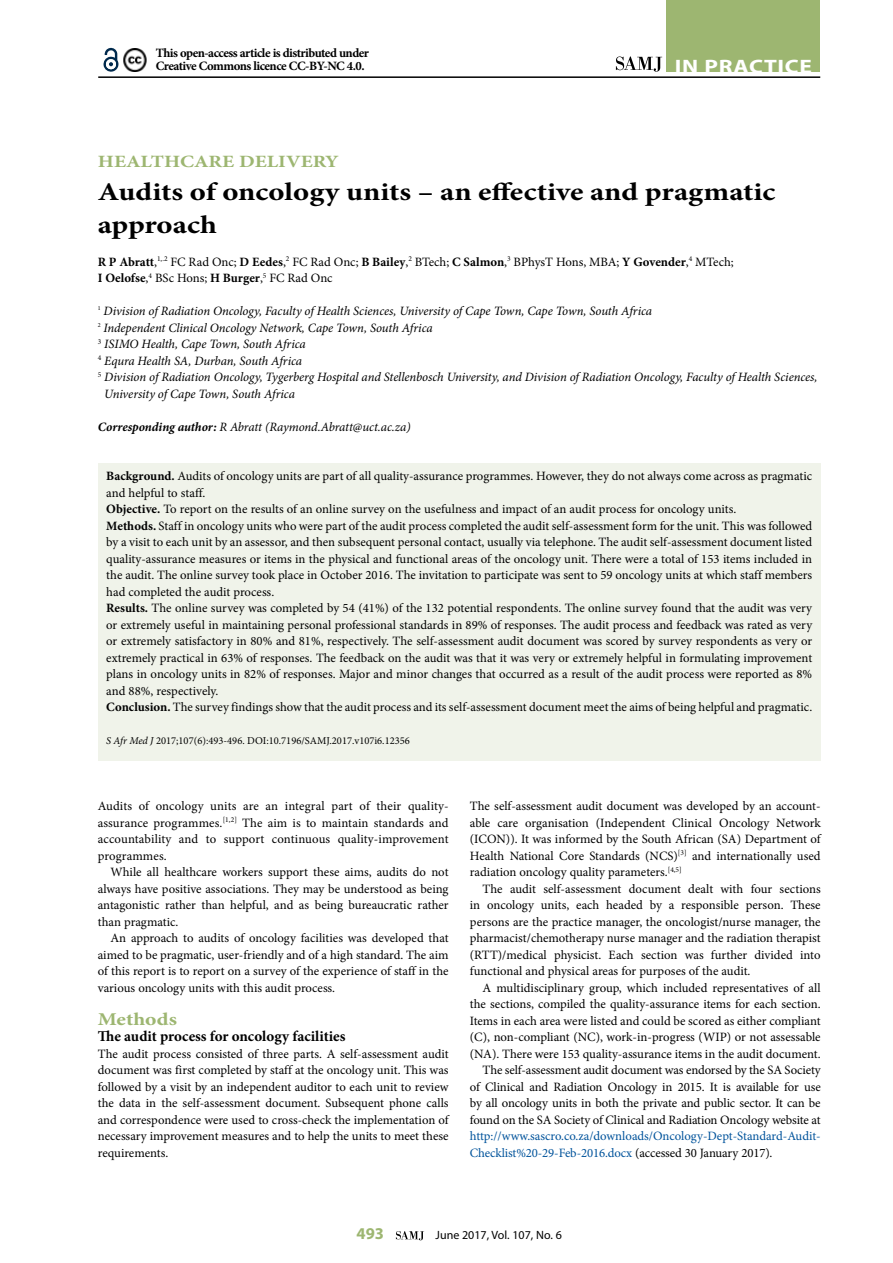
<style>
.page{position:relative;width:893px;height:1263px;background:#fff}
.page>*{position:absolute;margin:0;border:0;box-sizing:border-box;transform-origin:0 0}
.t1{font:700 25.5px/33px "Minion Pro";color:#000;scale:1.2 1}
.t2{font:700 19.5px "Myriad Pro";letter-spacing:.03em;color:#fff;scale:1.2 1}
.t3{font:700 18px "Minion Pro";color:#9db671;scale:1.2 1}
.t4{font:700 17.25px "Minion Pro";color:#9db671;scale:1.2 1}
.t5{font:700 16.5px "Myriad Pro";color:#9db671}
.t6{font:700 15px "Minion Pro";color:#000}
.t7{font:12.75px/16.5px "Minion Pro";letter-spacing:-.005em;color:#000;text-align:justify}
.t8{font:italic 12.75px "Minion Pro";letter-spacing:-.005em;color:#000}
.t9{font:12.75px/16.5px "Minion Pro";letter-spacing:-.01em;color:#00539b}
.t10{font:700 12.75px/13.5px "Minion Pro";letter-spacing:-.04em;color:#000}
.t11{font:12px "Myriad Pro";color:#000}
.t12{font:10.5px "Minion Pro";color:#000}
.s1{font-weight:700}
.s2{font-style:italic}
.s3{color:#000}
</style>
<div class="page">
<svg style="left:396px;top:1231px;width:28px;height:9px"></svg>
<hr style="left:98px;top:76px;width:722px;height:2px;background:#000">
<div style="left:667px;top:0;width:153px;height:72px;background:#9db671"></div>
<svg style="left:616px;top:57px;width:46px;height:15px"></svg>
<svg style="left:103px;top:47px;width:16px;height:25px"></svg>
<img style="left:123px;top:48px;width:24px;height:23px">
<div style="left:98px;top:464px;width:723px;height:297px;background:#f0f3ea"></div>
<p class="t10" style="left:156px;top:46px;width:215px">This open-access article is distributed under<br>Creative Commons licence CC-BY-NC 4.0.</p>
<h2 class="t2" style="left:675px;top:54px;width:116px">IN PRACTICE</h2>
<h3 class="t4" style="left:98px;top:149px;width:202px">HEALTHCARE DELIVERY</h3>
<h1 class="t1" style="left:98px;top:175px;width:566px">Audits of oncology units – an effective and pragmatic approach</h1>
<p class="t7" style="left:98px;top:253px;width:637px"><span class="s1">R P Abratt</span>,<sup>1,.2</sup> FC Rad Onc; <span class="s1">D Eedes</span>,<sup>2</sup> FC Rad Onc; <span class="s1">B Bailey</span>,<sup>2</sup> BTech; <span class="s1">C Salmon</span>,<sup>3</sup> BPhysT Hons, MBA; <span class="s1">Y Govender</span>,<sup>4</sup> MTech;<br><span class="s1">I Oelofse</span>,<sup>4</sup> BSc Hons; <span class="s1">H Burger</span>,<sup>5</sup> FC Rad Onc</p>
<p class="t8" style="left:98px;top:302px;width:556px"><sup>1</sup> Division of Radiation Oncology, Faculty of Health Sciences, University of Cape Town, Cape Town, South Africa</p>
<p class="t8" style="left:98px;top:319px;width:336px"><sup>2</sup> Independent Clinical Oncology Network, Cape Town, South Africa</p>
<p class="t8" style="left:98px;top:335px;width:210px"><sup>3</sup> ISIMO Health, Cape Town, South Africa</p>
<p class="t8" style="left:98px;top:352px;width:206px"><sup>4</sup> Equra Health SA, Durban, South Africa</p>
<p class="t8" style="left:98px;top:368px;width:721px"><sup>5</sup> Division of Radiation Oncology, Tygerberg Hospital and Stellenbosch University, and Division of Radiation Oncology, Faculty of Health Sciences,</p>
<p class="t8" style="left:104px;top:385px;width:192px">University of Cape Town, South Africa</p>
<p class="t8" style="left:98px;top:418px;width:314px"><span class="s1">Corresponding author:</span> R Abratt (Raymond.Abratt@uct.ac.za)</p>
<p class="t7" style="left:106px;top:468px;width:707px;text-align:left"><span class="s1">Background.</span> Audits of oncology units are part of all quality-assurance programmes. However, they do not always come across as pragmatic and helpful to staff.<br><span class="s1">Objective.</span> To report on the results of an online survey on the usefulness and impact of an audit process for oncology units.<br><span class="s1">Methods.</span> Staff in oncology units who were part of the audit process completed the audit self-assessment form for the unit. This was followed by a visit to each unit by an assessor, and then subsequent personal contact, usually via telephone. The audit self-assessment document listed quality-assurance measures or items in the physical and functional areas of the oncology unit. There were a total of 153 items included in the audit. The online survey took place in October 2016. The invitation to participate was sent to 59 oncology units at which staff members had completed the audit process.<br><span class="s1">Results.</span> The online survey was completed by 54 (41%) of the 132 potential respondents. The online survey found that the audit was very or extremely useful in maintaining personal professional standards in 89% of responses. The audit process and feedback was rated as very or extremely satisfactory in 80% and 81%, respectively. The self-assessment audit document was scored by survey respondents as very or extremely practical in 63% of responses. The feedback on the audit was that it was very or extremely helpful in formulating improvement plans in oncology units in 82% of responses. Major and minor changes that occurred as a result of the audit process were reported as 8% and 88%, respectively.<br><span class="s1">Conclusion.</span> The survey findings show that the audit process and its self-assessment document meet the aims of being helpful and pragmatic.</p>
<p class="t12" style="left:106px;top:734px;width:305px"><span class="s2">S Afr Med J</span> 2017;107(6):493-496. DOI:10.7196/SAMJ.2017.v107i6.12356</p>
<p class="t7" style="left:98px;top:798px;width:352px">Audits of oncology units are an integral part of their quality&shy;assurance programmes.<sup>[1,2]</sup> The aim is to maintain standards and accountability and to support continuous quality-improvement programmes.</p>
<p class="t7" style="left:98px;top:864px;width:352px;text-indent:13px">While all healthcare workers support these aims, audits do not always have positive associations. They may be understood as being antagonistic rather than helpful, and as being bureaucratic rather than pragmatic.</p>
<p class="t7" style="left:98px;top:930px;width:352px;text-indent:13px">An approach to audits of oncology facilities was developed that aimed to be pragmatic, user-friendly and of a high standard. The aim of this report is to report on a survey of the experience of staff in the various oncology units with this audit process.</p>
<h3 class="t3" style="left:98px;top:1006px;width:67px">Methods</h3>
<p class="t6" style="left:98px;top:1026px;width:249px">The audit process for oncology facilities</p>
<p class="t7" style="left:98px;top:1045px;width:352px">The audit process consisted of three parts. A self-assessment audit document was first completed by staff at the oncology unit. This was followed by a visit by an independent auditor to each unit to review the data in the self-assessment document. Subsequent phone calls and correspondence were used to cross-check the implementation of necessary improvement measures and to help the units to meet these requirements.</p>
<p class="t7" style="left:470px;top:798px;width:352px">The self-assessment audit document was developed by an account&shy;able care organisation (Independent Clinical Oncology Network (ICON)). It was informed by the South African (SA) Department of Health National Core Standards (NCS)<sup>[3]</sup> and internationally used radiation oncology quality parameters.<sup>[4,5]</sup></p>
<p class="t7" style="left:470px;top:880px;width:352px;text-indent:13px">The audit self-assessment document dealt with four sections in oncology units, each headed by a responsible person. These persons are the practice manager, the oncologist/nurse manager, the pharmacist/chemotherapy nurse manager and the radiation therapist (RTT)/medical physicist. Each section was further divided into functional and physical areas for purposes of the audit.</p>
<p class="t7" style="left:470px;top:979px;width:352px;text-align:right">A multidisciplinary group, which included representatives of all the sections, compiled the quality-assurance items for each section.<br>Items in each area were listed and could be scored as either compliant (C), non-compliant (NC), work-in-progress (WIP) or not assessable (NA). There were 153 quality-assurance items in the audit document.<br>The self-assessment audit document was endorsed by the SA Society of Clinical and Radiation Oncology in 2015. It is available for use by all oncology units in both the private and public sector. It can be found on the SA Society of Clinical and Radiation Oncology website at</p>
<p class="t9" style="left:470px;top:1128px;width:352px">http://www.sascro.co.za/downloads/Oncology-Dept-Standard-Audit-<br>Checklist%20-29-Feb-2016.docx <span class="s3">(accessed 30 January 2017).</span></p>
<p class="t5" style="left:357px;top:1223px;width:29px">493</p>
<p class="t11" style="left:436px;top:1228px;width:128px">June 2017, Vol. 107, No. 6</p>
</div>
